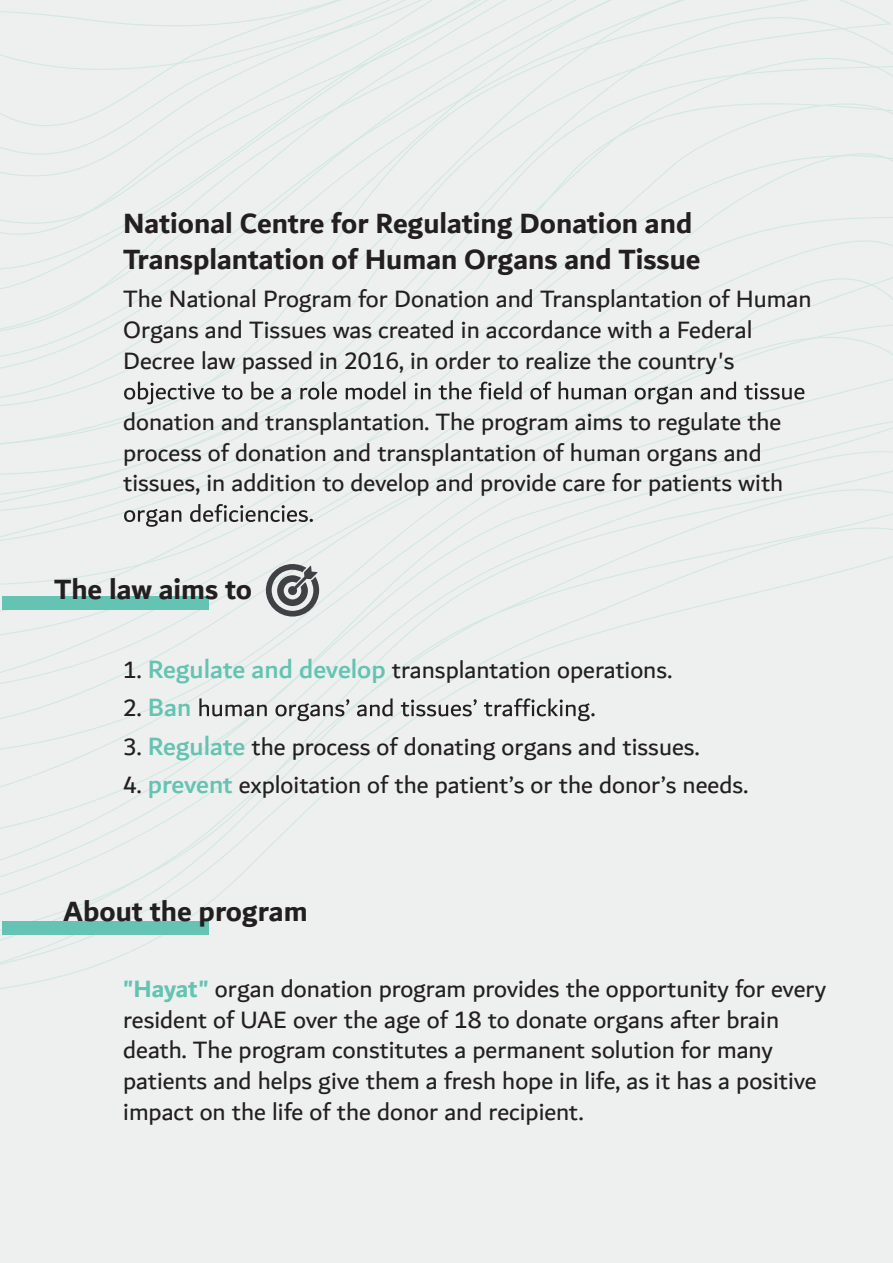
<style>
.page{position:relative;width:893px;height:1263px;background:#fff}
.page>*{position:absolute;margin:0;border:0;box-sizing:border-box;transform-origin:0 0}
.t1{font:700 30px/36px "Dubai";color:#231f20}
.t2{font:500 27px "Dubai";color:#64c3b2}
.t3{font:25.5px/30.6px "Dubai";color:#231f20}
.s1{font-weight:500;font-size:27px;color:#64c3b2}
.s2{font-weight:400;font-size:25.5px;color:#231f20}
.s3{font-weight:700;color:#64c3b2}
</style>
<div class="page">
<svg style="left:0;top:17px;width:893px;height:35px;background:#ebefee"></svg>
<svg style="left:0;top:52px;width:893px;height:47px;background:#ecefee"></svg>
<svg style="left:0;top:99px;width:893px;height:53px;background:#ecefee"></svg>
<div style="left:0;top:152px;width:893px;height:59px;background:#eef0ef"></div>
<div style="left:0;top:211px;width:893px;height:59px;background:#eef0ef"></div>
<div style="left:0;top:270px;width:893px;height:65px;background:#eef0ef"></div>
<svg style="left:0;top:335px;width:893px;height:79px;background:#ecefee"></svg>
<svg style="left:0;top:414px;width:893px;height:34px;background:#ecefee"></svg>
<svg style="left:0;top:448px;width:893px;height:40px;background:#ecefee"></svg>
<svg style="left:0;top:488px;width:893px;height:39px;background:#ecefee"></svg>
<div style="left:0;top:527px;width:893px;height:736px;background:#eef0ef"></div>
<svg style="left:124px;top:381px;width:680px;height:23px;background:#c3c5c4"></svg>
<svg style="left:124px;top:504px;width:189px;height:23px;background:#c0c1c1"></svg>
<svg style="left:199px;top:698px;width:396px;height:23px;background:#c2c3c3"></svg>
<svg style="left:266px;top:564px;width:53px;height:52px;background:#919495"></svg>
<div style="left:3px;top:596px;width:206px;height:13px;background:#64c3b2"></div>
<div style="left:3px;top:921px;width:206px;height:13px;background:#64c3b2"></div>
<p class="t1" style="left:123px;top:204px;width:579px">National Centre for Regulating Donation and<br>Transplantation of Human Organs and Tissue</p>
<p class="t3" style="left:123px;top:283px;width:690px">The National Program for Donation and Transplantation of Human<br>Organs and Tissues was created in accordance with a Federal<br>Decree law passed in 2016, in order to realize the country's</p>
<p class="t3" style="left:123px;top:406px;width:662px">donation and transplantation. The program aims to regulate the process of donation and transplantation of human organs and tissues, in addition to develop and provide care for patients with</p>
<p class="t1" style="left:54px;top:571px;width:200px">The law aims to</p>
<p class="t3" style="left:123px;top:654px;width:551px">1. <span class="s1">Regulate and develop</span> transplantation operations.</p>
<p class="t2" style="left:123px;top:691px;width:70px"><span class="s2">2.</span> Ban</p>
<p class="t3" style="left:123px;top:730px;width:578px">3. <span class="s1">Regulate</span> the process of donating organs and tissues.</p>
<p class="t3" style="left:123px;top:769px;width:626px">4. <span class="s1">prevent</span> exploitation of the patient’s or the donor’s needs.</p>
<p class="t1" style="left:63px;top:893px;width:246px">About the program</p>
<p class="t3" style="left:123px;top:973px;width:704px"><span class="s3">"Hayat"</span> organ donation program provides the opportunity for every resident of UAE over the age of 18 to donate organs after brain death. The program constitutes a permanent solution for many patients and helps give them a fresh hope in life, as it has a positive impact on the life of the donor and recipient.</p>
</div>
